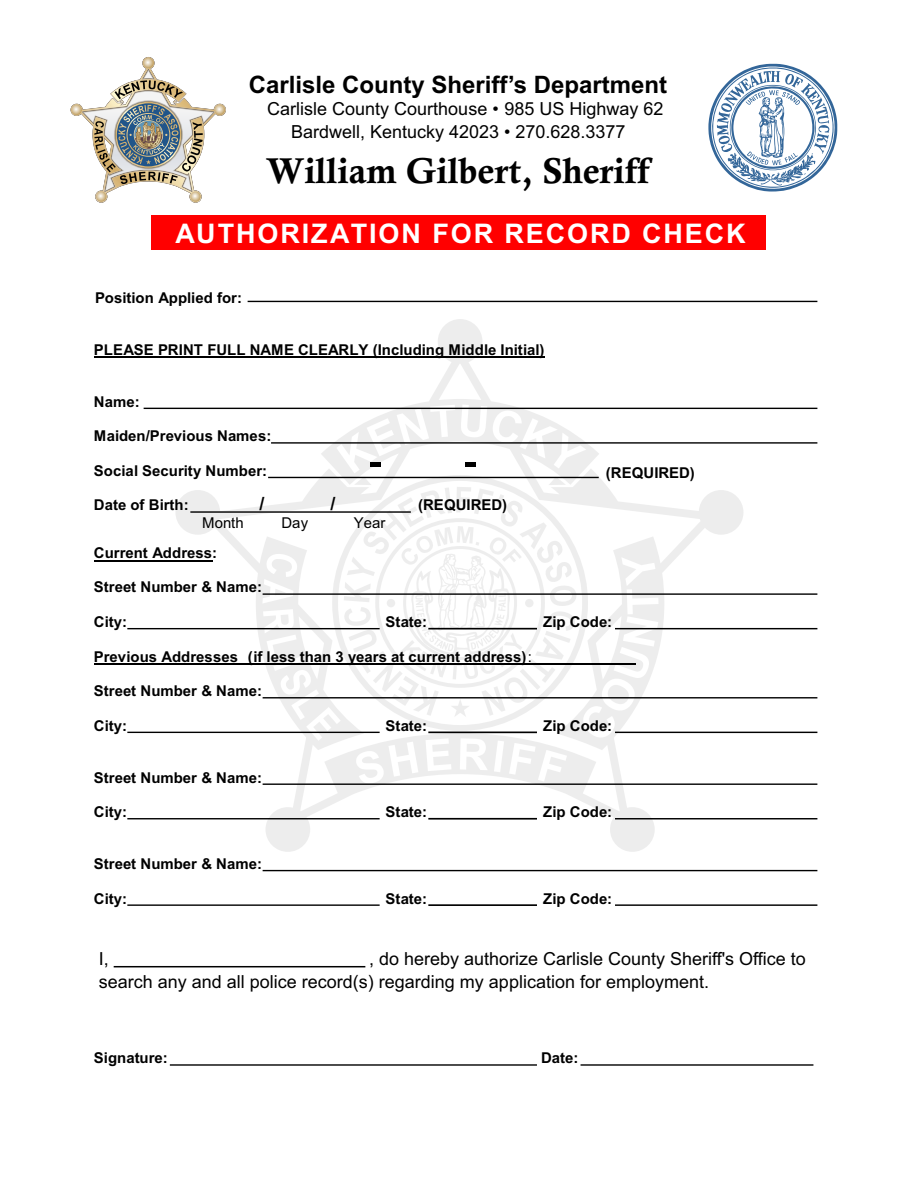
<style>
.page{position:relative;width:918px;height:1188px;background:#fff}
.page>*{position:absolute;margin:0;border:0;box-sizing:border-box;transform-origin:0 0}
.t1{font:36px "Calis MT Bol";color:#000}
.t2{font:700 27px "Arial";letter-spacing:.07em;color:#fff}
.t3{font:700 24px "Arial";color:#000}
.t4{font:18px/23.4px "Arial";color:#000}
.t5{font:700 18px "Arial";color:#000}
.t6{font:700 15px "Arial";color:#000}
.t7{font:15px "Arial";color:#000}
.s1{font-weight:400}
</style>
<div class="page">
<svg style="left:71px;top:57px;width:155px;height:146px"></svg>
<svg style="left:175px;top:319px;width:568px;height:533px"></svg>
<hr style="left:94px;top:356px;width:451px;height:2px;background:#000">
<hr style="left:94px;top:560px;width:118px;height:2px;background:#000">
<hr style="left:94px;top:664px;width:542px;height:1px;background:#000">
<svg style="left:708px;top:64px;width:129px;height:128px"></svg>
<hr style="left:248px;top:301px;width:569px;height:1px;background:#000">
<hr style="left:114px;top:966px;width:251px;height:1px;background:#000">
<div style="left:151px;top:215px;width:615px;height:34px;background:#f00"></div>
<hr style="left:144px;top:408px;width:673px;height:1px;background:#000">
<hr style="left:271px;top:442px;width:546px;height:2px;background:#000">
<hr style="left:268px;top:477px;width:331px;height:1px;background:#000">
<hr style="left:190px;top:512px;width:221px;height:1px;background:#000">
<hr style="left:170px;top:1064px;width:367px;height:2px;background:#000">
<hr style="left:581px;top:1065px;width:232px;height:1px;background:#000">
<hr style="left:263px;top:870px;width:554px;height:1px;background:#000">
<hr style="left:615px;top:905px;width:202px;height:1px;background:#000">
<hr style="left:127px;top:905px;width:253px;height:1px;background:#000">
<hr style="left:428px;top:905px;width:109px;height:1px;background:#000">
<hr style="left:263px;top:783px;width:554px;height:2px;background:#000">
<hr style="left:615px;top:818px;width:202px;height:1px;background:#000">
<hr style="left:127px;top:818px;width:253px;height:1px;background:#000">
<hr style="left:428px;top:818px;width:109px;height:1px;background:#000">
<hr style="left:263px;top:697px;width:554px;height:2px;background:#000">
<hr style="left:615px;top:732px;width:202px;height:1px;background:#000">
<hr style="left:127px;top:732px;width:253px;height:1px;background:#000">
<hr style="left:428px;top:732px;width:109px;height:1px;background:#000">
<hr style="left:263px;top:593px;width:554px;height:2px;background:#000">
<hr style="left:615px;top:628px;width:202px;height:1px;background:#000">
<hr style="left:127px;top:628px;width:253px;height:1px;background:#000">
<hr style="left:428px;top:628px;width:109px;height:1px;background:#000">
<div style="left:370px;top:462px;width:10px;height:5px;background:#000"></div>
<div style="left:465px;top:462px;width:10px;height:5px;background:#000"></div>
<h3 class="t3" style="left:249px;top:75px;width:420px">Carlisle County Sheriff’s Department</h3>
<p class="t4" style="left:267px;top:98px;width:398px">Carlisle County Courthouse • 985 US Highway 62</p>
<h1 class="t1" style="left:266px;top:157px;width:385px">William Gilbert, Sheriff</h1>
<p class="t4" style="left:291px;top:122px;width:336px">Bardwell, Kentucky 42023 • 270.628.3377</p>
<h2 class="t2" style="left:175px;top:223px;width:572px">AUTHORIZATION FOR RECORD CHECK</h2>
<p class="t6" style="left:95px;top:292px;width:149px">Position Applied for:</p>
<p class="t6" style="left:94px;top:344px;width:452px">PLEASE PRINT FULL NAME CLEARLY (Including Middle Initial)</p>
<p class="t6" style="left:94px;top:396px;width:47px">Name:</p>
<p class="t6" style="left:94px;top:430px;width:179px">Maiden/Previous Names:</p>
<p class="t6" style="left:94px;top:465px;width:175px">Social Security Number:</p>
<p class="t6" style="left:94px;top:499px;width:96px">Date of Birth:</p>
<p class="t7" style="left:202px;top:517px;width:43px">Month</p>
<p class="t7" style="left:281px;top:517px;width:28px">Day</p>
<p class="t7" style="left:354px;top:517px;width:33px">Year</p>
<p class="t6" style="left:94px;top:548px;width:125px">Current Address:</p>
<p class="t5" style="left:259px;top:497px;width:7px">/</p>
<p class="t5" style="left:331px;top:497px;width:7px">/</p>
<p class="t6" style="left:418px;top:500px;width:91px">(REQUIRED)</p>
<p class="t6" style="left:606px;top:467px;width:91px">(REQUIRED)</p>
<p class="t6" style="left:94px;top:582px;width:170px">Street Number &amp; Name:</p>
<p class="t6" style="left:94px;top:616px;width:35px">City:</p>
<p class="t6" style="left:386px;top:616px;width:43px">State:</p>
<p class="t6" style="left:543px;top:616px;width:71px">Zip Code:</p>
<p class="t6" style="left:94px;top:651px;width:439px">Previous Addresses (if less than 3 years at current address) <span class="s1">:</span></p>
<p class="t6" style="left:94px;top:685px;width:170px">Street Number &amp; Name:</p>
<p class="t6" style="left:94px;top:720px;width:35px">City:</p>
<p class="t6" style="left:386px;top:720px;width:43px">State:</p>
<p class="t6" style="left:543px;top:720px;width:71px">Zip Code:</p>
<p class="t6" style="left:94px;top:772px;width:170px">Street Number &amp; Name:</p>
<p class="t6" style="left:94px;top:806px;width:35px">City:</p>
<p class="t6" style="left:386px;top:806px;width:43px">State:</p>
<p class="t6" style="left:543px;top:806px;width:71px">Zip Code:</p>
<p class="t6" style="left:94px;top:858px;width:170px">Street Number &amp; Name:</p>
<p class="t6" style="left:94px;top:893px;width:35px">City:</p>
<p class="t6" style="left:386px;top:893px;width:43px">State:</p>
<p class="t6" style="left:543px;top:893px;width:71px">Zip Code:</p>
<p class="t4" style="left:99px;top:948px;width:709px;text-indent:270px">, do hereby authorize Carlisle County Sheriff's Office to search any and all police record(s) regarding my application for employment.</p>
<p class="t4" style="left:99px;top:948px;width:12px">I,</p>
<p class="t6" style="left:94px;top:1052px;width:75px">Signature:</p>
<p class="t6" style="left:541px;top:1052px;width:39px">Date:</p>
</div>
